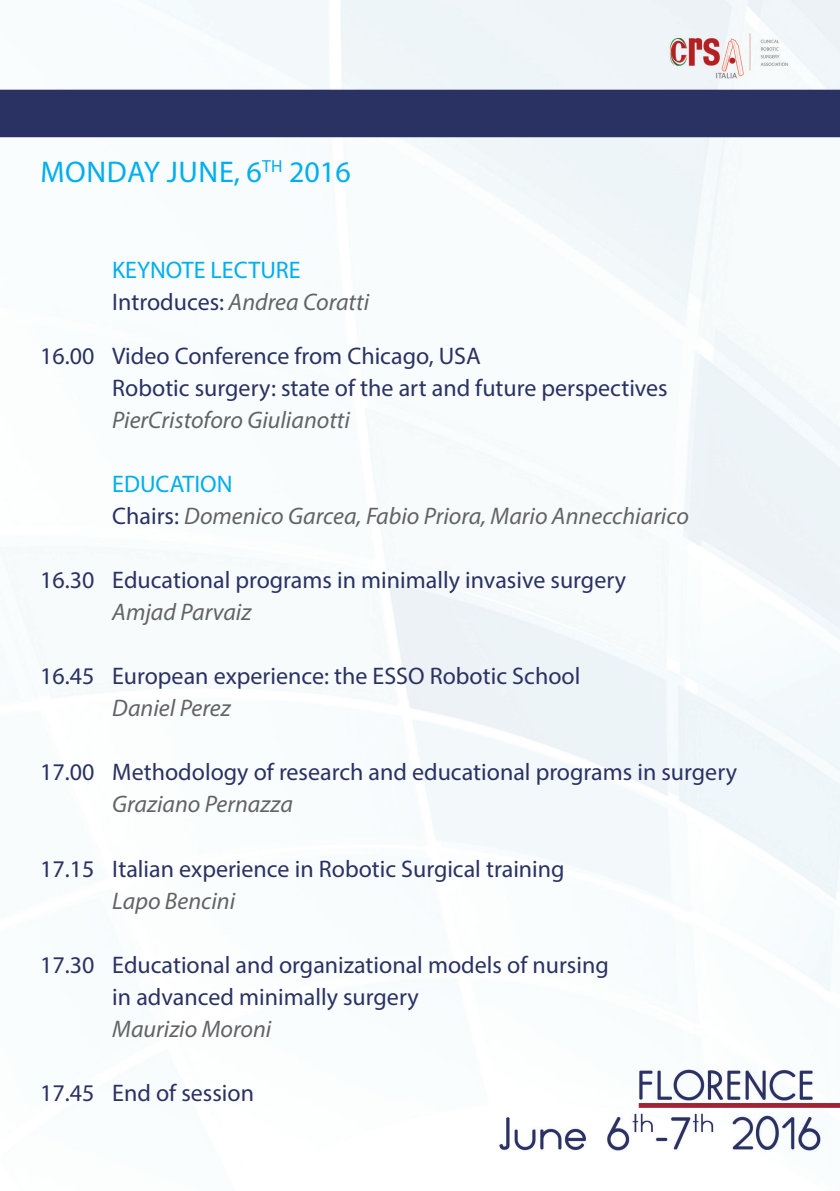
<style>
.page{position:relative;width:840px;height:1191px;background:#fff}
.page>*{position:absolute;margin:0;border:0;box-sizing:border-box;transform-origin:0 0}
.t1{font:30px "Myriad Pro";letter-spacing:.02em;color:#00aeef}
.t2{font:24px "Myriad Pro";color:#2a3263}
.t3{font:italic 24px "Myriad Pro";color:#636366}
.t4{font:24px "Myriad Pro";color:#00aeef}
.s1{font-style:normal;color:#2a3263}
</style>
<div class="page">
<img style="left:0;top:0;width:839px;height:1151px">
<p class="t1" style="left:40px;top:154px;width:311px">MONDAY JUNE, 6<sup>TH</sup> 2016</p>
<p class="t4" style="left:112px;top:255px;width:190px">KEYNOTE LECTURE</p>
<p class="t3" style="left:112px;top:287px;width:258px"><span class="s1">Introduces:</span> Andrea Coratti</p>
<p class="t2" style="left:40px;top:341px;width:442px">16.00 Video Conference from Chicago, USA</p>
<p class="t2" style="left:112px;top:373px;width:556px">Robotic surgery: state of the art and future perspectives</p>
<p class="t3" style="left:112px;top:405px;width:239px">PierCristoforo Giulianotti</p>
<p class="t4" style="left:112px;top:469px;width:122px">EDUCATION</p>
<p class="t3" style="left:112px;top:501px;width:578px"><span class="s1">Chairs:</span> Domenico Garcea, Fabio Priora, Mario Annecchiarico</p>
<p class="t2" style="left:40px;top:565px;width:587px">16.30 Educational programs in minimally invasive surgery</p>
<p class="t3" style="left:112px;top:597px;width:140px">Amjad Parvaiz</p>
<p class="t2" style="left:40px;top:661px;width:541px">16.45 European experience: the ESSO Robotic School</p>
<p class="t3" style="left:112px;top:693px;width:120px">Daniel Perez</p>
<p class="t2" style="left:40px;top:757px;width:698px">17.00 Methodology of research and educational programs in surgery</p>
<p class="t3" style="left:112px;top:789px;width:182px">Graziano Pernazza</p>
<p class="t2" style="left:40px;top:853px;width:525px">17.15 Italian experience in Robotic Surgical training</p>
<p class="t3" style="left:112px;top:885px;width:124px">Lapo Bencini</p>
<p class="t2" style="left:40px;top:949px;width:569px">17.30 Educational and organizational models of nursing</p>
<p class="t2" style="left:112px;top:981px;width:308px">in advanced minimally surgery</p>
<p class="t3" style="left:112px;top:1013px;width:160px">Maurizio Moroni</p>
<p class="t2" style="left:40px;top:1077px;width:215px">17.45 End of session</p>
</div>
